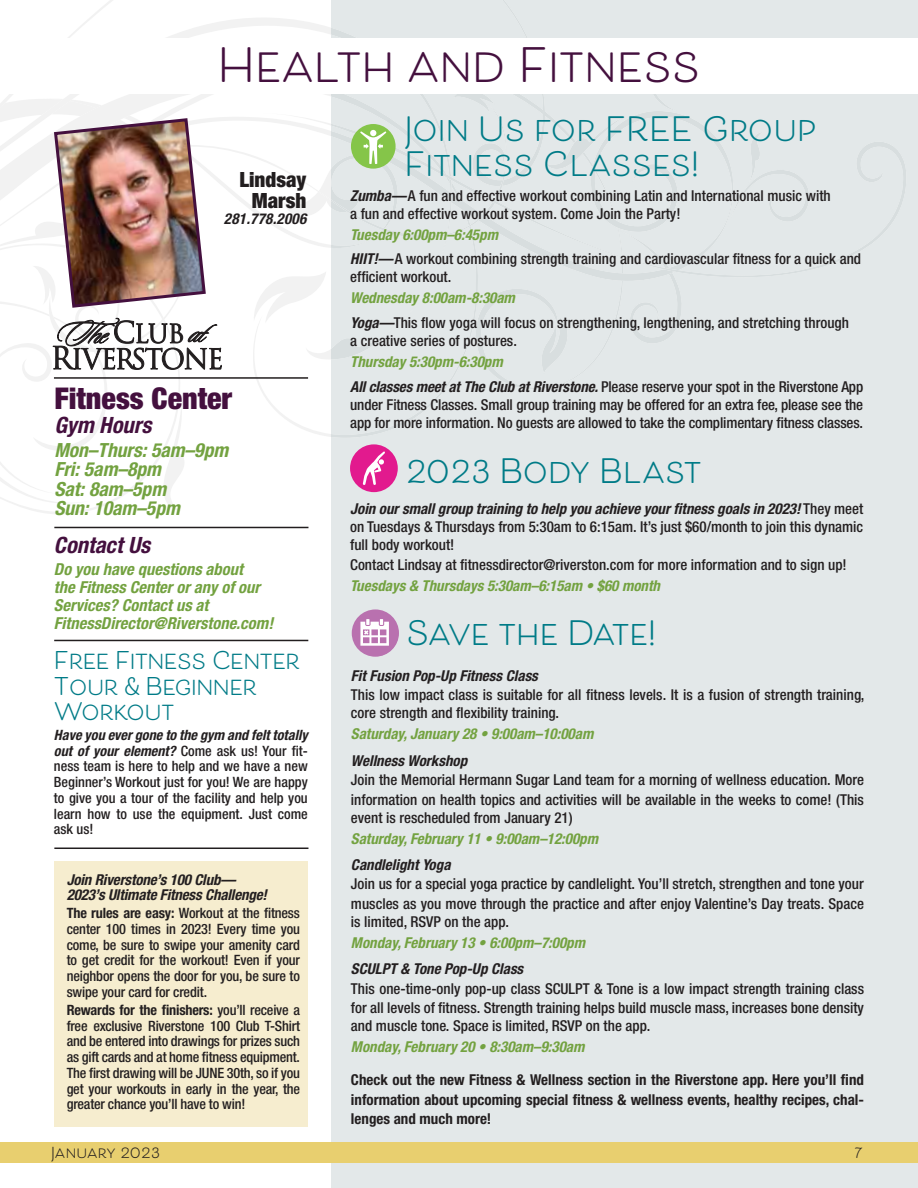
<style>
.page{position:relative;width:918px;height:1188px;background:#fff}
.page>*{position:absolute;margin:0;border:0;box-sizing:border-box;transform-origin:0 0}
.t1{font:700 46.5px "Beloved Sans Basic";color:#44103e}
.t2{font:700 33px/34.5px "Beloved Sans Basic";color:#007b87}
.t3{font:700 33px "Beloved Sans Basic";letter-spacing:-.025em;color:#007b87}
.t4{font:900 condensed 30px "Helvetica Neue";color:#44103e}
.t5{font:700 24px/25.5px "Beloved Sans Basic";letter-spacing:-.02em;color:#007b87}
.t6{font:italic 700 condensed 22.5px "Helvetica Neue";color:#44103e}
.t7{font:900 condensed 21px/21px "Helvetica Neue";color:#221e1f;text-align:center}
.t8{font:italic 700 condensed 19.5px/19.5px "Helvetica Neue";color:#73a240}
.t9{font:italic 700 condensed 16.5px/18px "Helvetica Neue";color:#73a240}
.t10{font:500 condensed 15px/18px "Helvetica Neue";color:#231f20}
.t11{font:italic 700 condensed 15px "Helvetica Neue";color:#73a240}
.t12{font:700 condensed 15px/19.5px "Helvetica Neue";color:#231f20;text-align:justify}
.t13{font:italic 700 condensed 15px/15px "Helvetica Neue";letter-spacing:-.01em;color:#231f20}
.t14{font:700 15px "Beloved Sans Basic";letter-spacing:.02em;color:#231f20}
.t15{font:italic 700 condensed 15px "Helvetica Neue";color:#221e1f}
.t16{font:500 condensed 14.25px/15.8px "Helvetica Neue";color:#231f20;text-align:justify}
.s1{font-weight:700;font-style:italic}
.s2{font-weight:700}
.s3{font-weight:700;font-style:italic;color:#73a240}
</style>
<div class="page">
<div style="left:331px;top:0;width:587px;height:1188px;background:#e3e8e9"></div>
<div style="left:810px;top:124px;width:96px;height:153px;background:#e3e8e9"></div>
<div style="left:0;top:1142px;width:918px;height:21px;background:#e8cf6f"></div>
<div style="left:0;top:38px;width:918px;height:55px;background:#fff"></div>
<hr style="left:54px;top:640px;width:254px;height:1px;background:#221e1f">
<svg style="left:352px;top:609px;width:47px;height:48px;background:#d0a8cc"></svg>
<hr style="left:54px;top:847px;width:254px;height:2px;background:#221e1f">
<hr style="left:54px;top:527px;width:254px;height:1px;background:#221e1f">
<div style="left:54px;top:861px;width:254px;height:265px;background:#f6edcf"></div>
<svg style="left:0;top:0;width:810px;height:511px"></svg>
<h1 class="t1" style="left:217px;top:39px;width:485px">Health and Fitness</h1>
<h3 class="t7" style="left:239px;top:171px;width:68px">Lindsay<br>Marsh</h3>
<p class="t15" style="left:224px;top:214px;width:87px">281.778.2006</p>
<h3 class="t4" style="left:54px;top:387px;width:179px">Fitness Center</h3>
<h3 class="t6" style="left:54px;top:417px;width:103px">Gym Hours</h3>
<h3 class="t8" style="left:54px;top:442px;width:179px">Mon–Thurs:5am–9pm<br>Fri:5am–8pm<br>Sat:8am–5pm<br>Sun:10am–5pm</h3>
<h3 class="t6" style="left:54px;top:537px;width:102px">Contact Us</h3>
<p class="t9" style="left:54px;top:562px;width:224px">Do you have questions about<br>the Fitness Centerorany of our<br>Services? Contact us at<br>FitnessDirector@Riverstone.com!</p>
<h3 class="t5" style="left:54px;top:648px;width:248px">Free Fitness Center<br>Tour &amp; Beginner<br>Workout</h3>
<p class="t16" style="left:54px;top:729px;width:258px;text-align:left"><span class="s1">Have you evergone to the gym and felt totally out of your element?</span> Come ask us! Your fit&shy;ness team is here to help and we have a new Beginner’s Workout just for you! We are happy to give you a tour of the facility and help you learn how to use the equipment. Just come ask us!</p>
<p class="t13" style="left:67px;top:874px;width:205px">Join Riverstone’s 100 Club —<br>2023’s Ultimate Fitness Challenge!</p>
<p class="t16" style="left:67px;top:907px;width:235px"><span class="s2">The rules are easy:</span> Workout at the fitness center 100 times in 2023! Every time you come, be sure to swipe your amenity card to get credit for the workout! Even if your neighbor opens the door for you, be sure to swipe your card for credit.</p>
<p class="t16" style="left:67px;top:1004px;width:235px"><span class="s2">Rewards for the finishers:</span> you’ll receive a free exclusive Riverstone 100 Club T-Shirt and be entered into drawings for prizes such as gift cards and at home fitness equipment.<br>The first drawing will be JUNE 30th, so if you get your workouts in early in the year, the greater chance you’ll have to win!</p>
<h2 class="t2" style="left:404px;top:113px;width:414px">Join Us for FREE Group<br>Fitness Classes!</h2>
<p class="t10" style="left:350px;top:188px;width:482px"><span class="s1">Zumba—</span>A fun and effective workout combining Latin and International music with a fun and effective workout system. Come Join the Party!</p>
<p class="t10" style="left:350px;top:224px;width:512px;line-height:24.8px"><span class="s3">Tuesday 6:00pm–6:45pm<br></span><span class="s1">HIIT!—</span>A workout combining strength training and cardiovascular fitness for a quick and</p>
<p class="t10" style="left:350px;top:270px;width:103px">efficient workout.</p>
<p class="t10" style="left:350px;top:288px;width:500px;line-height:24.8px"><span class="s3">Wednesday 8:00am-8:30am<br></span><span class="s1">Yoga—</span>This flow yoga will focus on strengthening, lengthening, and stretching through</p>
<p class="t10" style="left:350px;top:334px;width:168px">a creative series of postures.</p>
<p class="t10" style="left:350px;top:351px;width:514px;line-height:24.8px"><span class="s3">Thursday 5:30pm-6:30pm<br></span><span class="s1">Allclasses meet at The Club at Riverstone.</span>Please reserve your spot in the Riverstone App</p>
<p class="t10" style="left:350px;top:397px;width:514px">under Fitness Classes. Small group training may be offered for an extra fee, please see the app for more information. No guests are allowed to take the complimentary fitness classes.</p>
<h2 class="t2" style="left:406px;top:454px;width:297px">2023 Body Blast</h2>
<p class="t10" style="left:350px;top:502px;width:515px;text-align:justify"><span class="s1">Join oursmallgroup training to help you achieve yourfitness goals in 2023!</span>T h e y m e e t on Tuesdays &amp; Thursdays from 5:30am to 6:15am. It’s just $60/month to join this dynamic full body workout!</p>
<p class="t10" style="left:350px;top:557px;width:498px">Contact Lindsay at fitnessdirector@riverston.com for more information and to sign up!</p>
<p class="t11" style="left:350px;top:580px;width:314px">Tuesdays &amp; Thursdays 5:30am–6:15am • $60 month</p>
<h2 class="t3" style="left:406px;top:614px;width:252px">Save the Date!</h2>
<p class="t13" style="left:351px;top:670px;width:191px">Fit Fusion Pop-Up Fitness Class</p>
<p class="t10" style="left:351px;top:688px;width:515px">This low impact class is suitable for all fitness levels. It is a fusion of strength training, core strength and flexibility training.</p>
<p class="t11" style="left:351px;top:729px;width:247px">Saturday,January 28 • 9:00am–10:00am</p>
<p class="t13" style="left:351px;top:755px;width:121px">Wellness Workshop</p>
<p class="t10" style="left:351px;top:772px;width:515px;line-height:19.5px">Join the Memorial Hermann Sugar Land team for a morning of wellness education. More information on health topics and activities will be available in the weeks to come! (This</p>
<p class="t10" style="left:351px;top:810px;width:223px">event is rescheduled from January 21)</p>
<p class="t11" style="left:351px;top:833px;width:252px">Saturday,February 11 • 9:00am–12:00pm</p>
<p class="t13" style="left:351px;top:859px;width:104px">Candlelight Yoga</p>
<p class="t10" style="left:351px;top:876px;width:515px;line-height:19.5px">Join us for a special yoga practice by candlelight. You’ll stretch, strengthen and tone your muscles as you move through the practice and after enjoy Valentine’s Day treats. Space</p>
<p class="t10" style="left:351px;top:914px;width:159px">is limited, RSVP on the app.</p>
<p class="t11" style="left:351px;top:937px;width:239px">Monday,February 13 • 6:00pm–7:00pm</p>
<p class="t13" style="left:351px;top:963px;width:177px">SCULPT &amp; Tone Pop-Up Class</p>
<p class="t10" style="left:351px;top:980px;width:515px;line-height:19.5px">This one-time-only pop-up class SCULPT &amp; Tone is a low impact strength training class for all levels of fitness. Strength training helps build muscle mass, increases bone density</p>
<p class="t10" style="left:351px;top:1019px;width:301px">and muscle tone. Space is limited, RSVP on the app.</p>
<p class="t11" style="left:351px;top:1042px;width:238px">Monday,February 20 • 8:30am–9:30am</p>
<p class="t12" style="left:351px;top:1072px;width:515px">Check out the new Fitness &amp; Wellness section in the Riverstone app. Here you’ll find information about upcoming special fitness &amp; wellness events, healthy recipes, chal&shy;lenges and much more!</p>
<p class="t14" style="left:51px;top:1144px;width:110px">January 2023</p>
<p class="t14" style="left:854px;top:1144px;width:10px">7</p>
</div>
